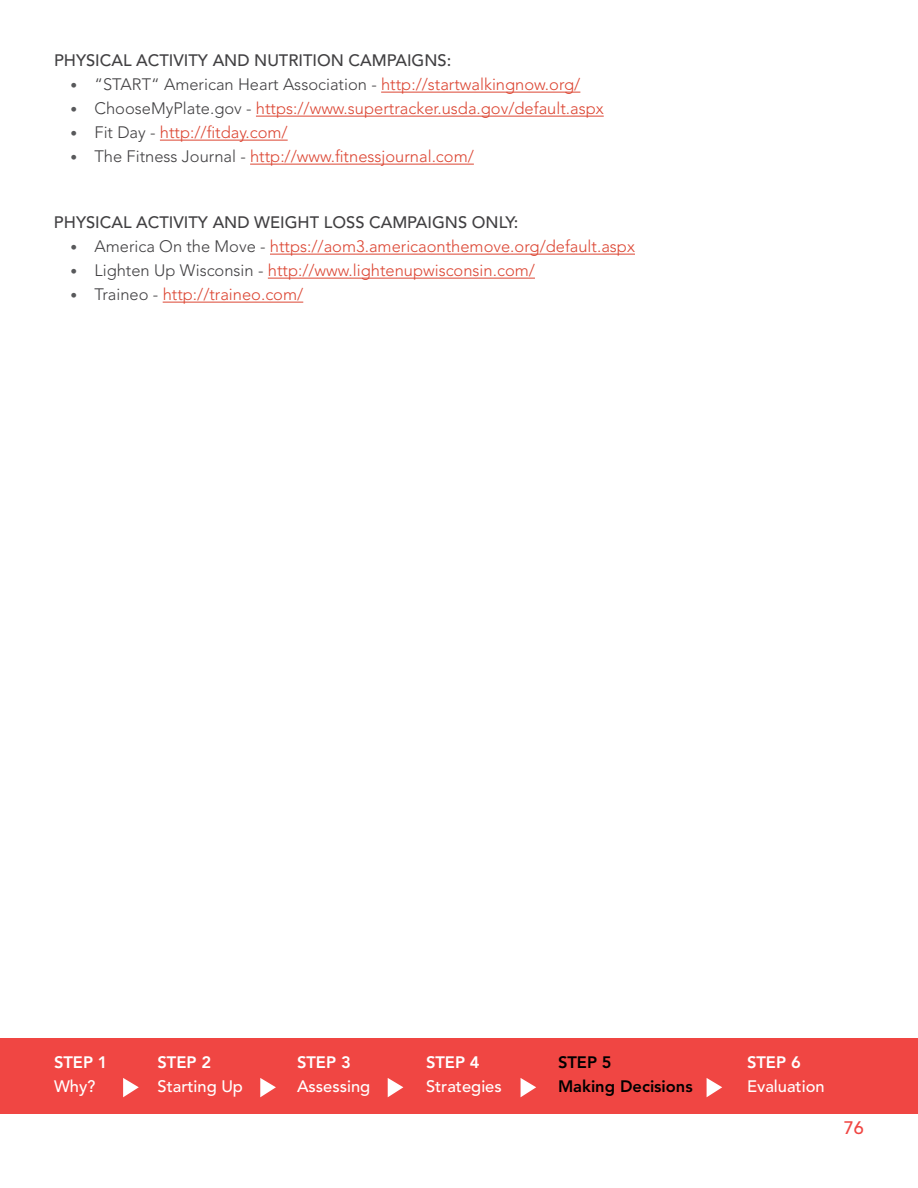
<style>
.page{position:relative;width:918px;height:1188px;background:#fff}
.page>*{position:absolute;margin:0;border:0;box-sizing:border-box;transform-origin:0 0}
.t1{font:500 18px "Avenir LT Std";color:#f04643}
.t2{font:300 16.5px "Avenir LT Std";color:#dc4633}
.t3{font:500 16.5px "Avenir LT Std";color:#414042}
.t4{font:300 16.5px "Avenir LT Std";color:#414042}
.t5{font:500 16.5px "Avenir LT Std";color:#fff}
.t6{font:800 16.5px "Avenir LT Std";color:#fff}
.t7{font:800 16.5px "Avenir LT Std";color:#000}
.s1{font-size:13.5px;color:#58595b}
.s2{color:#dc4633}
.s3{color:#414042}
.s4{font-weight:500;color:#fff}
</style>
<div class="page">
<hr style="left:381px;top:92px;width:199px;height:1px;background:#dc4633">
<hr style="left:256px;top:116px;width:348px;height:1px;background:#dc4633">
<hr style="left:160px;top:140px;width:128px;height:1px;background:#dc4633">
<hr style="left:250px;top:164px;width:224px;height:1px;background:#dc4633">
<hr style="left:270px;top:254px;width:365px;height:1px;background:#dc4633">
<hr style="left:268px;top:278px;width:267px;height:1px;background:#dc4633">
<hr style="left:163px;top:302px;width:140px;height:1px;background:#dc4633">
<div style="left:0;top:1038px;width:918px;height:76px;background:#f04643"></div>
<svg style="left:123px;top:1078px;width:16px;height:19px"></svg>
<svg style="left:260px;top:1078px;width:16px;height:19px"></svg>
<svg style="left:388px;top:1078px;width:15px;height:19px"></svg>
<svg style="left:521px;top:1078px;width:15px;height:19px"></svg>
<svg style="left:707px;top:1078px;width:15px;height:19px"></svg>
<p class="t3" style="left:54px;top:51px;width:399px">PHYS ICAL ACTIVITY AND N UTRITION CAMPAIGNS:</p>
<p class="t4" style="left:70px;top:75px;width:511px"><span class="s1">•</span> “START“ American Heart Association - <span class="s2">http://startwalkingnow.org/</span></p>
<p class="t2" style="left:70px;top:99px;width:535px"><span class="s1">•</span> <span class="s3">ChooseMyPlate.gov -</span> https://www.supertracker.usda.gov/default.aspx</p>
<p class="t2" style="left:70px;top:123px;width:219px"><span class="s1">•</span> <span class="s3">Fit Day -</span> http://fitday.com/</p>
<p class="t2" style="left:70px;top:147px;width:405px"><span class="s1">•</span> <span class="s3">The Fitness Journal -</span> http://www.fitnessjournal.com/</p>
<p class="t3" style="left:54px;top:213px;width:466px">PHYS ICAL ACTIVITY AND WEIGHT LOSS CAMPAIGNS ONLY:</p>
<p class="t2" style="left:70px;top:237px;width:566px"><span class="s1">•</span> <span class="s3">America On the Move -</span> https://aom3.americaonthemove.org/default.aspx</p>
<p class="t2" style="left:70px;top:261px;width:466px"><span class="s1">•</span> <span class="s3">Lighten Up Wisconsin -</span> http://www.lightenupwisconsin.com/</p>
<p class="t2" style="left:70px;top:285px;width:234px"><span class="s1">•</span> <span class="s3">Traineo -</span> http://traineo.com/</p>
<p class="t6" style="left:54px;top:1052px;width:55px">STEP 1</p>
<p class="t6" style="left:158px;top:1052px;width:55px">STEP 2</p>
<p class="t6" style="left:297px;top:1052px;width:55px">STEP 3</p>
<p class="t6" style="left:426px;top:1052px;width:55px">STEP 4</p>
<p class="t7" style="left:558px;top:1052px;width:55px">STEP 5</p>
<p class="t6" style="left:747px;top:1052px;width:55px">STEP 6</p>
<p class="t5" style="left:54px;top:1076px;width:43px">WHY?</p>
<p class="t5" style="left:158px;top:1076px;width:120px">STARTING U P A</p>
<p class="t5" style="left:309px;top:1076px;width:63px">SSESSING</p>
<p class="t5" style="left:426px;top:1076px;width:77px">STRATEGIES</p>
<p class="t7" style="left:558px;top:1076px;width:168px">Making Decisions <span class="s4">E</span></p>
<p class="t5" style="left:757px;top:1076px;width:69px">VALUATION</p>
<p class="t1" style="left:844px;top:1118px;width:22px">76</p>
</div>
